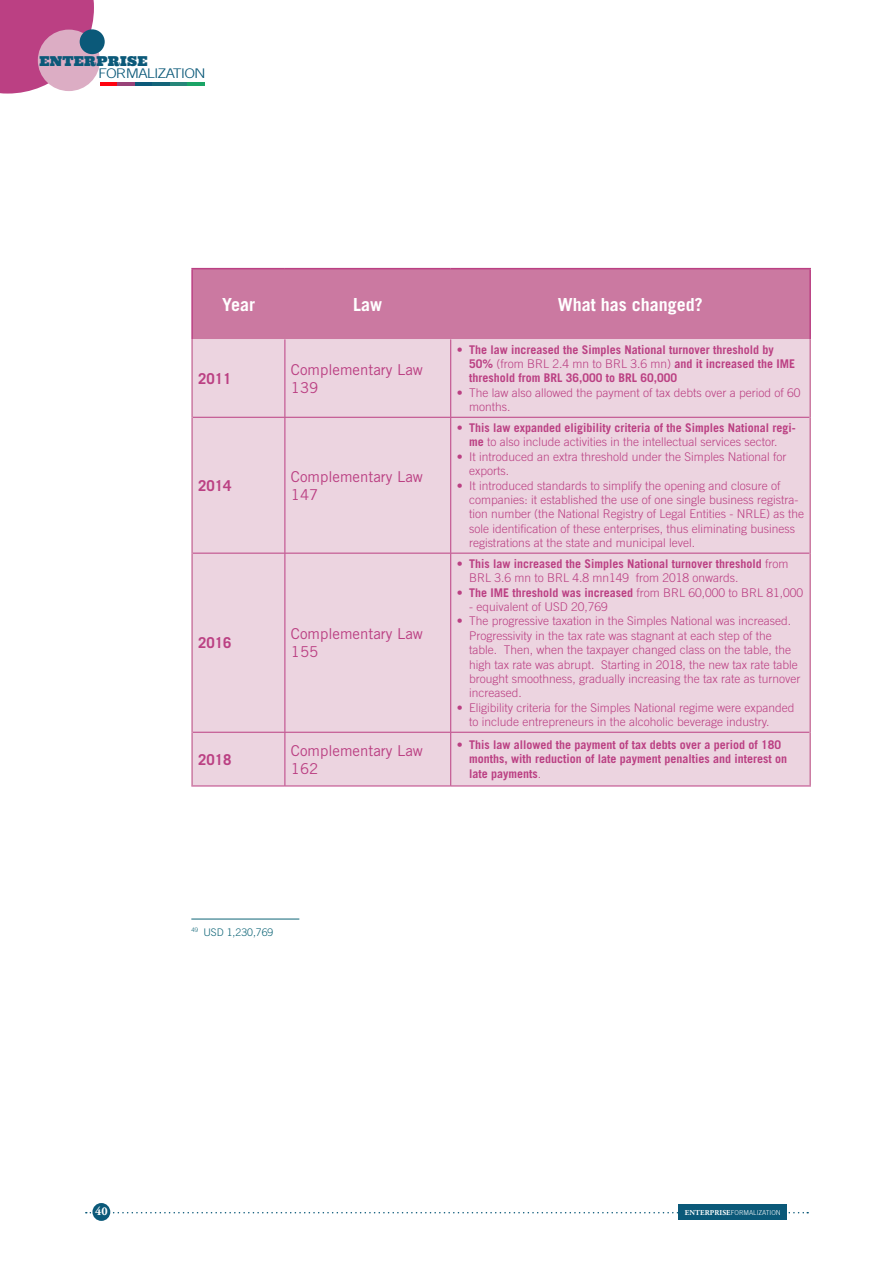
<style>
.page{position:relative;width:893px;height:1263px;background:#fff}
.page>*{position:absolute;margin:0;border:0;box-sizing:border-box;transform-origin:0 0}
.t1{font:700 18px "Trade Gothic LT Std";color:#fff}
.t2{font:15px/18px "Trade Gothic LT Std";color:#bb4083}
.t3{font:700 15px "Trade Gothic LT Std";color:#bb4083}
.t4{font:13.65px "Ultra";letter-spacing:.02em;color:#0b5979}
.t5{font:300 13.35px "Trade Gothic LT Std";letter-spacing:-.06em;color:#0b5979;scale:1.21 1}
.t6{font:300 12px/14.4px "Trade Gothic LT Std";color:#bb4083}
.t7{font:700 12px/14.4px "Trade Gothic LT Std";color:#bb4083}
.t8{font:700 12px "Adobe Garamond Pro";color:#fff}
.Paragraph_Style_1{font:300 10.5px "Trade Gothic LT Std";color:#0f6577}
.t9{font:300 6.75px "Trade Gothic LT Std";color:#fff}
.s1{font-weight:300}
.s2{font-family:"Adobe Garamond Pro";font-weight:700;font-size:7.5px}
</style>
<div class="page">
<svg style="left:86px;top:1212px;width:722px;height:1px"></svg>
<div style="left:92px;top:1203px;width:18px;height:18px;background:#0b5979;border-radius:50%"></div>
<div style="left:679px;top:1204px;width:108px;height:16px;background:#0b5979"></div>
<svg style="left:0;top:0;width:94px;height:94px;background:#c04f8c"></svg>
<div style="left:38px;top:30px;width:62px;height:61px;background:#dcadc4;border-radius:50%"></div>
<div style="left:80px;top:29px;width:25px;height:25px;background:#0b5979;border-radius:50%"></div>
<hr style="left:100px;top:82px;width:17px;height:4px;background:#ff0310">
<hr style="left:117px;top:82px;width:18px;height:4px;background:#984278">
<hr style="left:135px;top:82px;width:17px;height:4px;background:#0b5979">
<hr style="left:152px;top:82px;width:18px;height:4px;background:#136478">
<hr style="left:170px;top:82px;width:17px;height:4px;background:#268679">
<hr style="left:187px;top:82px;width:18px;height:4px;background:#1aa466">
<div style="left:193px;top:269px;width:616px;height:70px;background:#cb79a1"></div>
<div style="left:193px;top:339px;width:616px;height:447px;background:#ecd4e0"></div>
<hr style="left:285px;top:339px;width:1px;height:78px;background:#bb4083">
<hr style="left:193px;top:417px;width:92px;height:1px;background:#bb4083">
<hr style="left:285px;top:417px;width:166px;height:1px;background:#bb4083">
<hr style="left:285px;top:418px;width:1px;height:135px;background:#bb4083">
<hr style="left:193px;top:553px;width:92px;height:1px;background:#bb4083">
<hr style="left:285px;top:553px;width:166px;height:1px;background:#bb4083">
<hr style="left:285px;top:553px;width:1px;height:179px;background:#bb4083">
<hr style="left:193px;top:732px;width:92px;height:1px;background:#bb4083">
<hr style="left:285px;top:732px;width:166px;height:1px;background:#bb4083">
<hr style="left:285px;top:733px;width:1px;height:53px;background:#bb4083">
<hr style="left:191px;top:786px;width:94px;height:1px;background:#bb4083">
<hr style="left:285px;top:786px;width:166px;height:1px;background:#bb4083">
<hr style="left:191px;top:339px;width:2px;height:78px;background:#cb79a1">
<hr style="left:191px;top:417px;width:2px;height:136px;background:#cb79a1">
<hr style="left:191px;top:553px;width:2px;height:179px;background:#cb79a1">
<hr style="left:191px;top:732px;width:2px;height:54px;background:#cb79a1">
<hr style="left:451px;top:268px;width:360px;height:1px;background:#bb4083">
<hr style="left:809px;top:269px;width:2px;height:70px;background:#bb4083">
<hr style="left:191px;top:268px;width:94px;height:1px;background:#bb4083">
<hr style="left:191px;top:269px;width:2px;height:70px;background:#bb4083">
<hr style="left:285px;top:268px;width:166px;height:1px;background:#bb4083">
<hr style="left:450px;top:339px;width:1px;height:78px;background:#bb4083">
<hr style="left:451px;top:417px;width:358px;height:1px;background:#bb4083">
<hr style="left:450px;top:418px;width:1px;height:135px;background:#bb4083">
<hr style="left:451px;top:553px;width:358px;height:1px;background:#bb4083">
<hr style="left:450px;top:553px;width:1px;height:179px;background:#bb4083">
<hr style="left:451px;top:732px;width:358px;height:1px;background:#bb4083">
<hr style="left:450px;top:733px;width:1px;height:53px;background:#bb4083">
<hr style="left:451px;top:786px;width:360px;height:1px;background:#bb4083">
<hr style="left:809px;top:339px;width:2px;height:78px;background:#cb79a1">
<hr style="left:809px;top:417px;width:2px;height:136px;background:#cb79a1">
<hr style="left:809px;top:553px;width:2px;height:179px;background:#cb79a1">
<hr style="left:809px;top:732px;width:2px;height:54px;background:#cb79a1">
<hr style="left:191px;top:919px;width:108px;height:1px;background:#0f6577">
<p class="t4" style="left:40px;top:52px;width:109px">ENTERPRISE</p>
<p class="t5" style="left:98px;top:65px;width:90px">FORMALIZATION</p>
<p class="t1" style="left:222px;top:293px;width:35px">Year</p>
<p class="t1" style="left:353px;top:293px;width:30px">Law</p>
<p class="t1" style="left:558px;top:293px;width:146px">What has changed?</p>
<p class="t3" style="left:198px;top:369px;width:35px">2011</p>
<p class="t2" style="left:291px;top:360px;width:134px">Complementary Law<br>139</p>
<p class="t3" style="left:198px;top:476px;width:35px">2014</p>
<p class="t2" style="left:291px;top:467px;width:134px">Complementary Law<br>147</p>
<p class="t3" style="left:198px;top:633px;width:35px">2016</p>
<p class="t2" style="left:291px;top:625px;width:134px">Complementary Law<br>155</p>
<p class="t7" style="left:469px;top:342px;width:328px;text-indent:-12px">• The law increased the Simples National turnover threshold by<br>50% <span class="s1">(from BRL 2.4 mn to BRL 3.6 mn)</span> and it increased the IME threshold from BRL 36,000 to BRL 60,000</p>
<p class="t6" style="left:469px;top:385px;width:333px;text-indent:-12px">• The law also allowed the payment of tax debts over a period of 60 months.</p>
<p class="t7" style="left:457px;top:420px;width:340px;text-align:center">• This law expanded eligibility criteria of the Simples National regi&shy;me <span class="s1">to also include activities in the intellectual services sector.</span></p>
<p class="t6" style="left:469px;top:449px;width:319px;text-indent:-12px">• It introduced an extra threshold under the Simples National for exports.</p>
<p class="t6" style="left:469px;top:478px;width:337px;text-indent:-12px">• It introduced standards to simplify the opening and closure of companies: it established the use of one single business registra&shy;tion number (the National Registry of Legal Entities - NRLE) as the sole identification of these enterprises, thus eliminating business registrations at the state and municipal level.</p>
<p class="t7" style="left:469px;top:556px;width:321px;text-indent:-12px">• This law increased the Simples National turnover threshold <span class="s1">from<br>BRL 3.6 mn to BRL 4.8 mn149 from 2018 onwards.</span></p>
<p class="t7" style="left:457px;top:585px;width:348px">• The IME threshold was increased <span class="s1">from BRL 60,000 to BRL 81,000</span></p>
<p class="t6" style="left:469px;top:599px;width:140px">- equivalent of USD 20,769</p>
<p class="t6" style="left:469px;top:614px;width:333px;text-indent:-12px">• The progressive taxation in the Simples National was increased.<br>Progressivity in the tax rate was stagnant at each step of the table. Then, when the taxpayer changed class on the table, the high tax rate was abrupt. Starting in 2018, the new tax rate table brought smoothness, gradually increasing the tax rate as turnover increased.</p>
<p class="t6" style="left:469px;top:700px;width:327px;text-indent:-12px">• Eligibility criteria for the Simples National regime were expanded to include entrepreneurs in the alcoholic beverage industry.</p>
<p class="t3" style="left:198px;top:750px;width:35px">2018</p>
<p class="t2" style="left:291px;top:741px;width:134px">Complementary Law<br>162</p>
<p class="t7" style="left:469px;top:737px;width:320px;text-indent:-12px">• This law allowed the payment of tax debts over a period of 180 months, with reduction of late payment penalties and interest on late payments<span class="s1">.</span></p>
<p class="Paragraph_Style_1" style="left:191px;top:925px;width:84px"><sup>49</sup> USD 1,230,769</p>
<p class="t8" style="left:95px;top:1204px;width:14px">40</p>
<p class="t9" style="left:685px;top:1208px;width:97px"><span class="s2">ENTERPRISE</span>FORMALIZATION</p>
</div>
